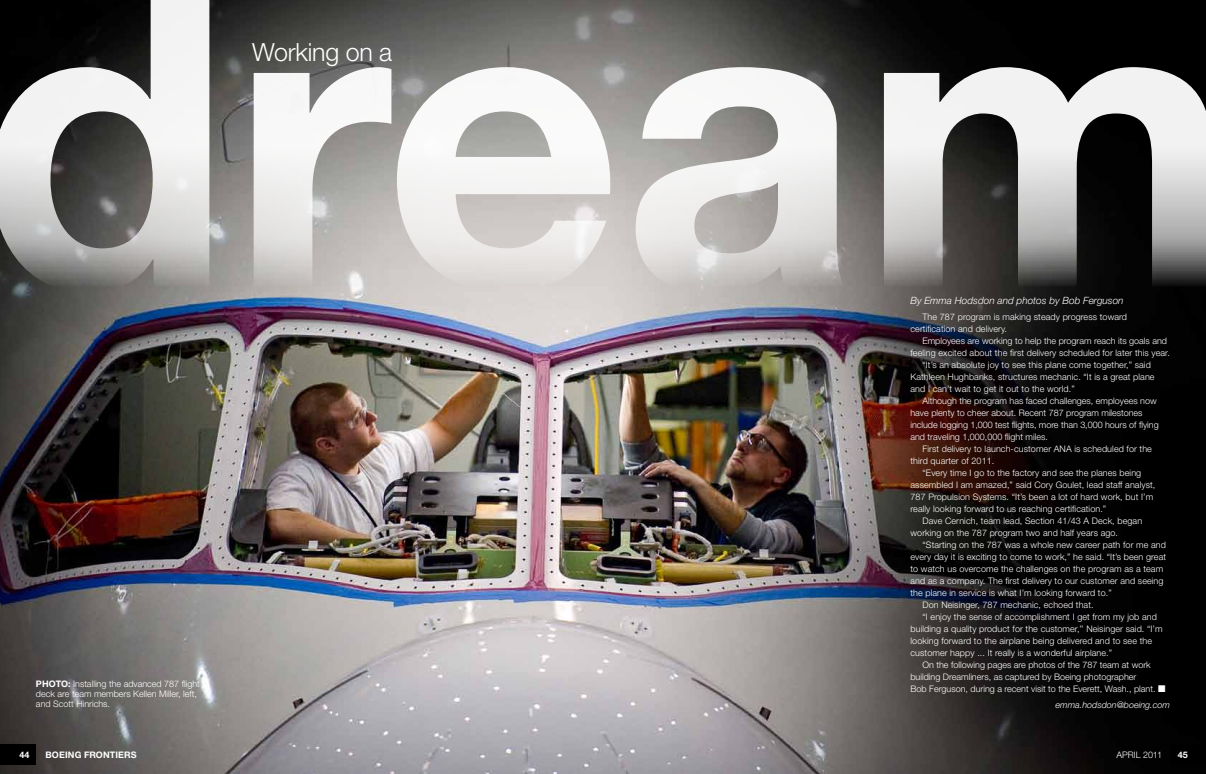
<style>
.page{position:relative;width:1206px;height:774px;background:#fff}
.page>*{position:absolute;margin:0;border:0;box-sizing:border-box;transform-origin:0 0}
.t1{font:300 25px "Helvetica Neue";letter-spacing:-.01em;color:#fff}
.t2{font:italic 300 10px "Helvetica Neue";color:#fff}
.t3{font:300 9px/10px "Helvetica Neue";letter-spacing:.01em;color:#fff}
.t4{font:italic 300 9px "Helvetica Neue";color:#fff}
.t5{font:700 9px "Helvetica Neue";letter-spacing:.015em;color:#fff}
.s1{font-weight:700}
</style>
<div class="page">
<img style="left:0;top:293px;width:1206px;height:481px">
<svg style="left:0;top:0;width:1206px;height:293px"></svg>
<div style="left:1170px;top:744px;width:36px;height:20px;background:#000"></div>
<div style="left:0;top:744px;width:36px;height:20px;background:#000"></div>
<h1 class="t1" style="left:252px;top:36px;width:141px">Working on a</h1>
<p class="t3" style="left:36px;top:679px;width:165px"><span class="s1">PHOTO:</span> Installing the advanced 787 flight deck are team members Kellen Miller, left, and Scott Hinrichs.</p>
<p class="t2" style="left:910px;top:294px;width:215px">By Emma Hodsdon and photos by Bob Ferguson</p>
<p class="t3" style="left:910px;top:311px;width:218px;line-height:12px;text-indent:12px">The 787 program is making steady progress toward certification and delivery.</p>
<p class="t3" style="left:922px;top:336px;width:246px">Employees are working to help the program reach its goals and</p>
<p class="t3" style="left:910px;top:348px;width:261px">feeling excited about the first delivery scheduled for later this year.</p>
<p class="t3" style="left:922px;top:360px;width:230px">“It’s an absolute joy to see this plane come together,” said</p>
<p class="t3" style="left:910px;top:372px;width:246px">Kathleen Hughbanks, structures mechanic. “It is a great plane</p>
<p class="t3" style="left:910px;top:384px;width:166px">and I can’t wait to get it out to the world.”</p>
<p class="t3" style="left:922px;top:396px;width:236px">Although the program has faced challenges, employees now</p>
<p class="t3" style="left:910px;top:408px;width:234px">have plenty to cheer about. Recent 787 program milestones</p>
<p class="t3" style="left:910px;top:420px;width:250px">include logging 1,000 test flights, more than 3,000 hours of flying</p>
<p class="t3" style="left:910px;top:432px;width:139px">and traveling 1,000,000 flight miles.</p>
<p class="t3" style="left:922px;top:444px;width:231px">First delivery to launch-customer ANA is scheduled for the</p>
<p class="t3" style="left:910px;top:456px;width:85px">third quarter of 2011.</p>
<p class="t3" style="left:922px;top:468px;width:220px">“Every time I go to the factory and see the planes being</p>
<p class="t3" style="left:910px;top:480px;width:246px">assembled I am amazed,” said Cory Goulet, lead staff analyst,</p>
<p class="t3" style="left:910px;top:492px;width:244px">787 Propulsion Systems. “It’s been a lot of hard work, but I’m</p>
<p class="t3" style="left:910px;top:504px;width:197px">really looking forward to us reaching certification.”</p>
<p class="t3" style="left:922px;top:516px;width:221px">Dave Cernich, team lead, Section 41/43 A Deck, began</p>
<p class="t3" style="left:910px;top:528px;width:209px">working on the 787 program two and half years ago.</p>
<p class="t3" style="left:922px;top:540px;width:245px">“Starting on the 787 was a whole new career path for me and</p>
<p class="t3" style="left:910px;top:552px;width:257px">every day it is exciting to come to work,” he said. “It’s been great</p>
<p class="t3" style="left:910px;top:564px;width:254px">to watch us overcome the challenges on the program as a team</p>
<p class="t3" style="left:910px;top:576px;width:255px">and as a company. The first delivery to our customer and seeing</p>
<p class="t3" style="left:910px;top:588px;width:203px">the plane in service is what I’m looking forward to.”</p>
<p class="t3" style="left:922px;top:600px;width:173px">Don Neisinger, 787 mechanic, echoed that.</p>
<p class="t3" style="left:922px;top:612px;width:236px">“I enjoy the sense of accomplishment I get from my job and</p>
<p class="t3" style="left:910px;top:624px;width:254px">building a quality product for the customer,’’ Neisinger said. “I’m</p>
<p class="t3" style="left:910px;top:636px;width:243px">looking forward to the airplane being delivered and to see the</p>
<p class="t3" style="left:910px;top:648px;width:203px">customer happy ... It really is a wonderful airplane.”</p>
<p class="t3" style="left:922px;top:660px;width:230px">On the following pages are photos of the 787 team at work</p>
<p class="t3" style="left:910px;top:672px;width:227px">building Dreamliners, as captured by Boeing photographer</p>
<p class="t3" style="left:910px;top:684px;width:257px">Bob Ferguson, during a recent visit to the Everett, Wash., plant. ■</p>
<p class="t4" style="left:1056px;top:700px;width:116px">emma.hodsdon@boeing.com</p>
<p class="t5" style="left:20px;top:749px;width:12px">44</p>
<p class="t5" style="left:46px;top:749px;width:93px">BOEING FRONTIERS</p>
<p class="t3" style="left:1116px;top:749px;width:47px">APRIL 2011</p>
<p class="t5" style="left:1178px;top:749px;width:12px">45</p>
</div>
